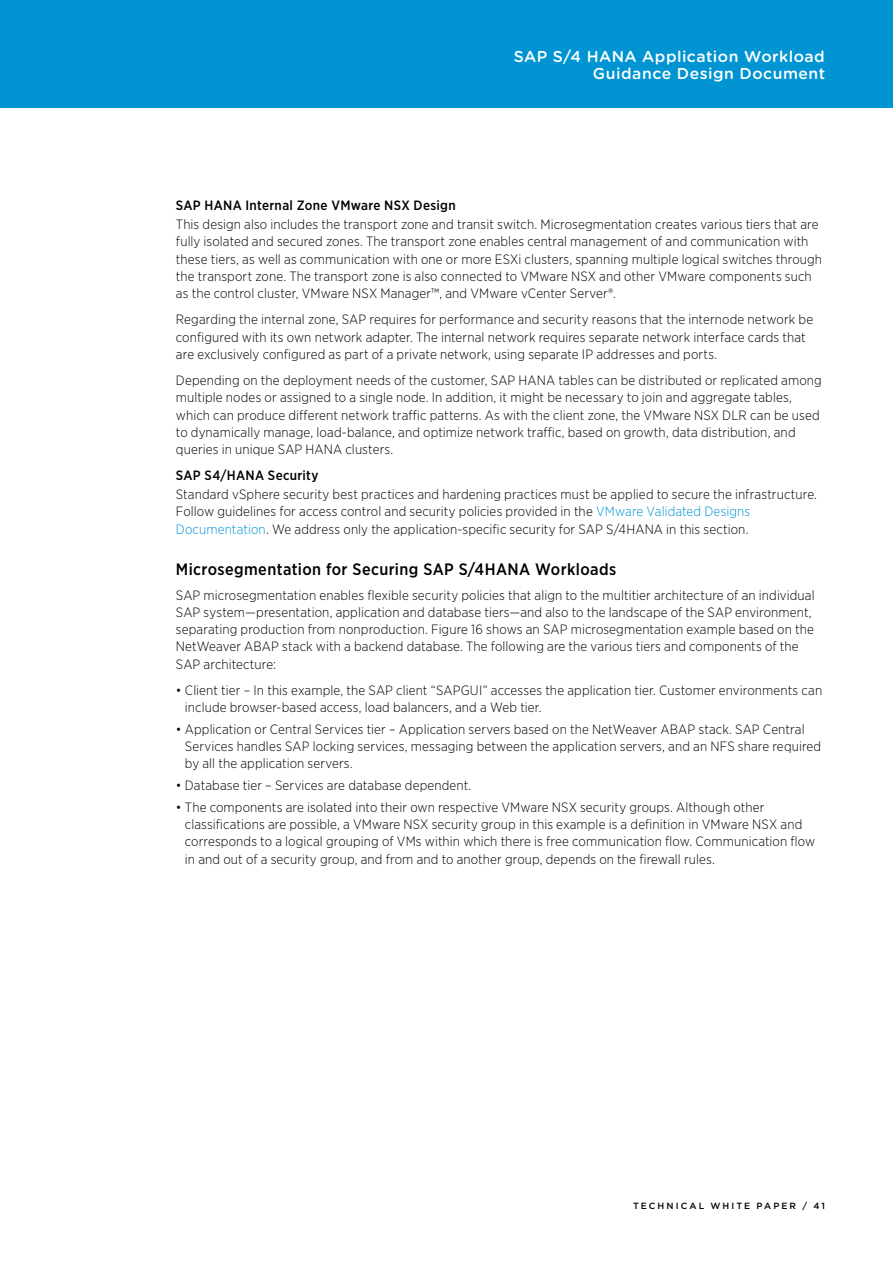
<style>
.page{position:relative;width:893px;height:1263px;background:#fff}
.page>*{position:absolute;margin:0;border:0;box-sizing:border-box;transform-origin:0 0}
.t1{font:500 16.5px "Gotham Narrow";letter-spacing:.025em;color:#000}
.t2{font:500 15.75px/17.2px "Gotham Rounded";letter-spacing:.03em;color:#fff;text-align:right}
.t3{font:300 13.5px/17.2px "Gotham Narrow";letter-spacing:.01em;color:#000}
.t4{font:500 13.5px "Gotham Narrow";letter-spacing:.025em;color:#000}
.t5{font:500 9px "Gotham";letter-spacing:.225em;color:#000}
.s1{color:#0194d3}
</style>
<div class="page">
<div style="left:0;top:0;width:893px;height:108px;background:#0194d3"></div>
<p class="t2" style="left:514px;top:47px;width:313px">SAP S/4 HANA Application Workload<br>Guidance Design Document</p>
<p class="t4" style="left:176px;top:197px;width:281px">SAP HANA Internal Zone VMware NSX Design</p>
<p class="t3" style="left:176px;top:215px;width:648px">This design also includes the transport zone and transit switch. Microsegmentation creates various tiers that are fully isolated and secured zones. The transport zone enables central management of and communication with these tiers, as well as communication with one or more ESXi clusters, spanning multiple logical switches through the transport zone. The transport zone is also connected to VMware NSX and other VMware components such as the control cluster, VMware NSX Manager™, and VMware vCenter Server®.</p>
<p class="t3" style="left:176px;top:311px;width:639px">Regarding the internal zone, SAP requires for performance and security reasons that the internode network be configured with its own network adapter. The internal network requires separate network interface cards that are exclusively configured as part of a private network, using separate IP addresses and ports.</p>
<p class="t3" style="left:176px;top:371px;width:647px">Depending on the deployment needs of the customer, SAP HANA tables can be distributed or replicated among multiple nodes or assigned to a single node. In addition, it might be necessary to join and aggregate tables, which can produce different network traffic patterns. As with the client zone, the VMware NSX DLR can be used to dynamically manage, load-balance, and optimize network traffic, based on growth, data distribution, and queries in unique SAP HANA clusters.</p>
<p class="t4" style="left:176px;top:467px;width:144px">SAP S4/HANA Security</p>
<p class="t3" style="left:176px;top:485px;width:643px">Standard vSphere security best practices and hardening practices must be applied to secure the infrastructure.<br>Follow guidelines for access control and security policies provided in the <span class="s1">VMware Validated Designs<br>Documentation</span>. We address only the application-specific security for SAP S/4HANA in this section.</p>
<p class="t1" style="left:176px;top:558px;width:442px">Microsegmentation for Securing SAP S/4HANA Workloads</p>
<p class="t3" style="left:176px;top:586px;width:640px">SAP microsegmentation enables flexible security policies that align to the multitier architecture of an individual SAP system—presentation, application and database tiers—and also to the landscape of the SAP environment, separating production from nonproduction. Figure 16 shows an SAP microsegmentation example based on the NetWeaver ABAP stack with a backend database. The following are the various tiers and components of the SAP architecture:</p>
<p class="t3" style="left:185px;top:681px;width:639px;text-indent:-9px">• Client tier – In this example, the SAP client “SAPGUI” accesses the application tier. Customer environments can include browser-based access, load balancers, and a Web tier.</p>
<p class="t3" style="left:185px;top:720px;width:638px;text-indent:-9px">• Application or Central Services tier – Application servers based on the NetWeaver ABAP stack. SAP Central<br>Services handles SAP locking services, messaging between the application servers, and an NFS share required by all the application servers.</p>
<p class="t3" style="left:176px;top:776px;width:297px">• Database tier – Services are database dependent.</p>
<p class="t3" style="left:185px;top:798px;width:632px;text-indent:-9px">• The components are isolated into their own respective VMware NSX security groups. Although other classifications are possible, a VMware NSX security group in this example is a definition in VMware NSX and corresponds to a logical grouping of VMs within which there is free communication flow. Communication flow in and out of a security group, and from and to another group, depends on the firewall rules.</p>
<p class="t5" style="left:633px;top:1200px;width:9px">TECHNIC</p>
<p class="t5" style="left:689px;top:1200px;width:41px">AL WHITE</p>
<p class="t5" style="left:757px;top:1200px;width:70px">PAPE R / 41</p>
</div>
